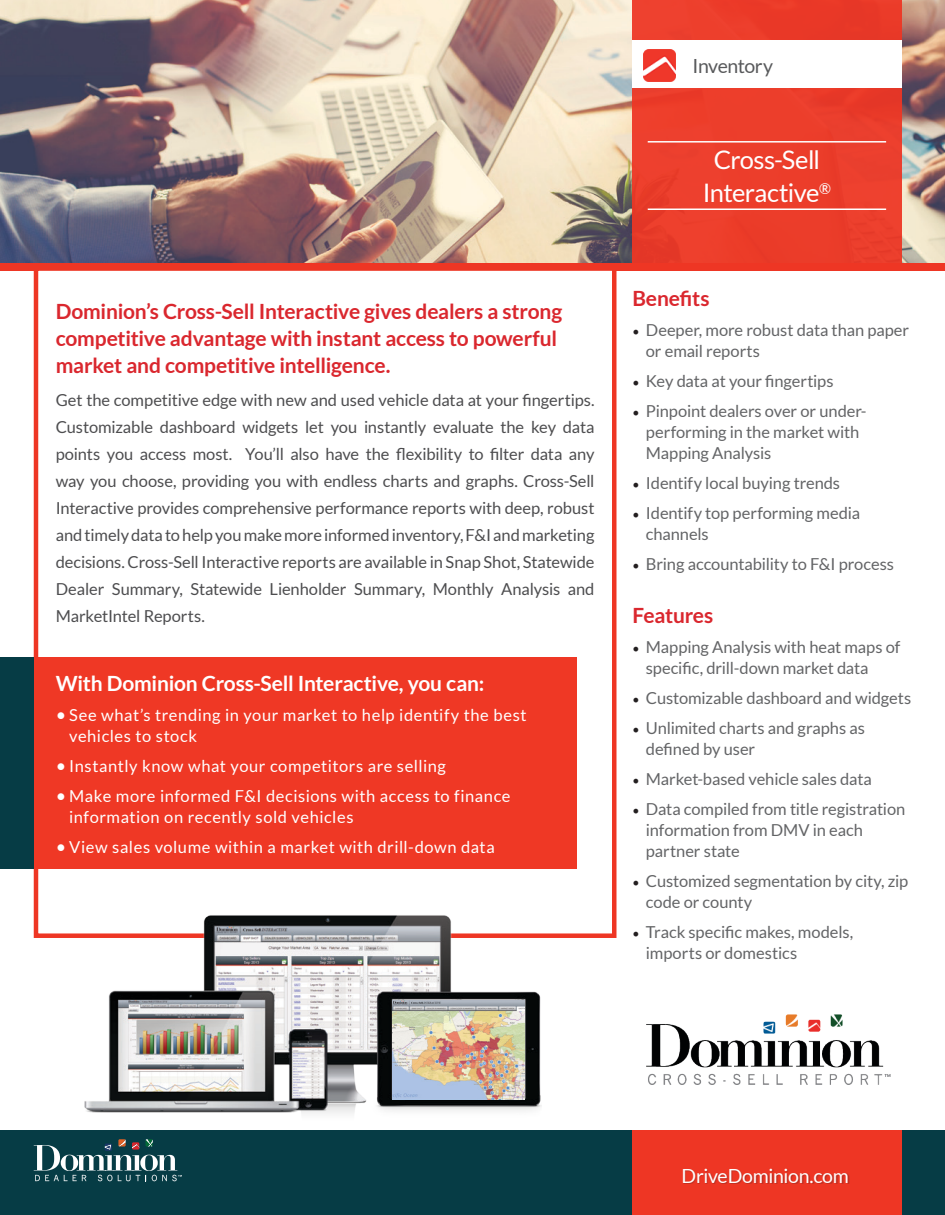
<style>
.page{position:relative;width:945px;height:1215px;background:#fff}
.page>*{position:absolute;margin:0;border:0;box-sizing:border-box;transform-origin:0 0}
.t1{font:25.5px "Lato";letter-spacing:-.025em;color:#fff}
.t2{font:700 21px/27px "Lato";letter-spacing:-.01em;color:#da272e}
.t3{font:700 21px "Lato";letter-spacing:-.01em;color:#fff}
.t4{font:19.5px "Lato";letter-spacing:-.015em;color:#fff}
.t5{font:19.5px "Lato";letter-spacing:-.025em;color:#58595b}
.t6{font:16.5px/21px "Lato";letter-spacing:-.005em;color:#636466}
.t7{font:16.5px/27px "Lato";letter-spacing:-.005em;color:#4d4d4f;text-align:justify}
.t8{font:16.5px/21px "Lato";letter-spacing:.03em;color:#fff}
.s1{font-size:18px}
.s2{font-family:"Minion Pro";font-size:18px;color:#231f20}
</style>
<div class="page">
<div style="left:0;top:262px;width:945px;height:9px;background:#ee3624"></div>
<div style="left:34px;top:266px;width:582px;height:672px;background:#fff;border:4px solid #ee3624"></div>
<div style="left:34px;top:657px;width:542px;height:212px;background:#ef3825"></div>
<img style="left:0;top:0;width:945px;height:262px">
<div style="left:0;top:657px;width:34px;height:212px;background:#063c45"></div>
<div style="left:632px;top:0;width:270px;height:263px;background:#ec3e2b"></div>
<div style="left:632px;top:40px;width:270px;height:47px;background:#fff"></div>
<hr style="left:648px;top:141px;width:238px;height:2px;background:#fff">
<hr style="left:648px;top:208px;width:238px;height:2px;background:#fff">
<img style="left:643px;top:50px;width:32px;height:32px">
<div style="left:0;top:1130px;width:945px;height:85px;background:#063c45"></div>
<svg style="left:34px;top:1139px;width:148px;height:42px"></svg>
<div style="left:632px;top:1130px;width:270px;height:85px;background:#ee3624"></div>
<div style="left:683px;top:1169px;width:167px;height:15px;background:#231f20;opacity:.25"></div>
<img style="left:77px;top:915px;width:465px;height:199px">
<img style="left:392px;top:1000px;width:133px;height:99px">
<img style="left:646px;top:1015px;width:244px;height:70px">
<p class="t2" style="left:56px;top:298px;width:508px">Dominion’s Cross-Sell Interactive gives dealers a strong competitive advantage with instant access to powerful market and competitive intelligence.</p>
<p class="t7" style="left:56px;top:387px;width:540px">Get the competitive edge with new and used vehicle data at your fingertips.<br>Customizable dashboard widgets let you instantly evaluate the key data points you access most. You’ll also have the flexibility to filter data any way you choose, providing you with endless charts and graphs. Cross-Sell Interactive provides comprehensive performance reports with deep, robust and timely data to help you make more informed inventory, F&amp;I and marketing decisions. Cross-Sell Interactive reports are available in Snap Shot, Statewide Dealer Summary, Statewide Lienholder Summary, Monthly Analysis and MarketIntel Reports.</p>
<p class="t3" style="left:56px;top:672px;width:430px">With Dominion Cross-Sell Interactive, you can:</p>
<p class="t8" style="left:69px;top:705px;width:459px;text-indent:-14px"><span class="s1">•</span> See what’s trending in your market to help identify the best vehicles to stock</p>
<p class="t8" style="left:56px;top:756px;width:392px"><span class="s1">•</span> Instantly know what your competitors are selling</p>
<p class="t8" style="left:69px;top:786px;width:443px;text-indent:-14px"><span class="s1">•</span> Make more informed F&amp;I decisions with access to finance information on recently sold vehicles</p>
<p class="t8" style="left:56px;top:837px;width:441px"><span class="s1">•</span> View sales volume within a market with drill-down data</p>
<p class="t5" style="left:693px;top:55px;width:82px">Inventory</p>
<p class="t1" style="left:714px;top:146px;width:108px">Cross-Sell</p>
<p class="t1" style="left:703px;top:179px;width:130px">Interactive<sup>®</sup></p>
<p class="t2" style="left:632px;top:285px;width:79px">Benefits</p>
<p class="t6" style="left:646px;top:319px;width:265px;text-indent:-14px"><span class="s2">•</span> Deeper, more robust data than paper or email reports</p>
<p class="t6" style="left:632px;top:370px;width:203px"><span class="s2">•</span> Key data at your fingertips</p>
<p class="t6" style="left:646px;top:400px;width:222px;text-indent:-14px"><span class="s2">•</span> Pinpoint dealers over or under&shy;performing in the market with<br>Mapping Analysis</p>
<p class="t6" style="left:632px;top:472px;width:209px"><span class="s2">•</span> Identify local buying trends</p>
<p class="t6" style="left:646px;top:502px;width:216px;text-indent:-14px"><span class="s2">•</span> Identify top performing media channels</p>
<p class="t6" style="left:632px;top:553px;width:263px"><span class="s2">•</span> Bring accountability to F&amp;I process</p>
<p class="t2" style="left:632px;top:601px;width:82px">Features</p>
<p class="t6" style="left:646px;top:636px;width:256px;text-indent:-14px"><span class="s2">•</span> Mapping Analysis with heat maps of specific, drill-down market data</p>
<p class="t6" style="left:632px;top:687px;width:280px"><span class="s2">•</span> Customizable dashboard and widgets</p>
<p class="t6" style="left:646px;top:717px;width:220px;text-indent:-14px"><span class="s2">•</span> Unlimited charts and graphs as defined by user</p>
<p class="t6" style="left:632px;top:768px;width:241px"><span class="s2">•</span> Market-based vehicle sales data</p>
<p class="t6" style="left:646px;top:798px;width:261px;text-indent:-14px"><span class="s2">•</span> Data compiled from title registration information from DMV in each partner state</p>
<p class="t6" style="left:646px;top:870px;width:264px;text-indent:-14px"><span class="s2">•</span> Customized segmentation by city, zip code or county</p>
<p class="t6" style="left:646px;top:921px;width:209px;text-indent:-14px"><span class="s2">•</span> Track specific makes, models, imports or domestics</p>
<p class="t4" style="left:681px;top:1165px;width:169px">DriveDominion.com</p>
</div>
